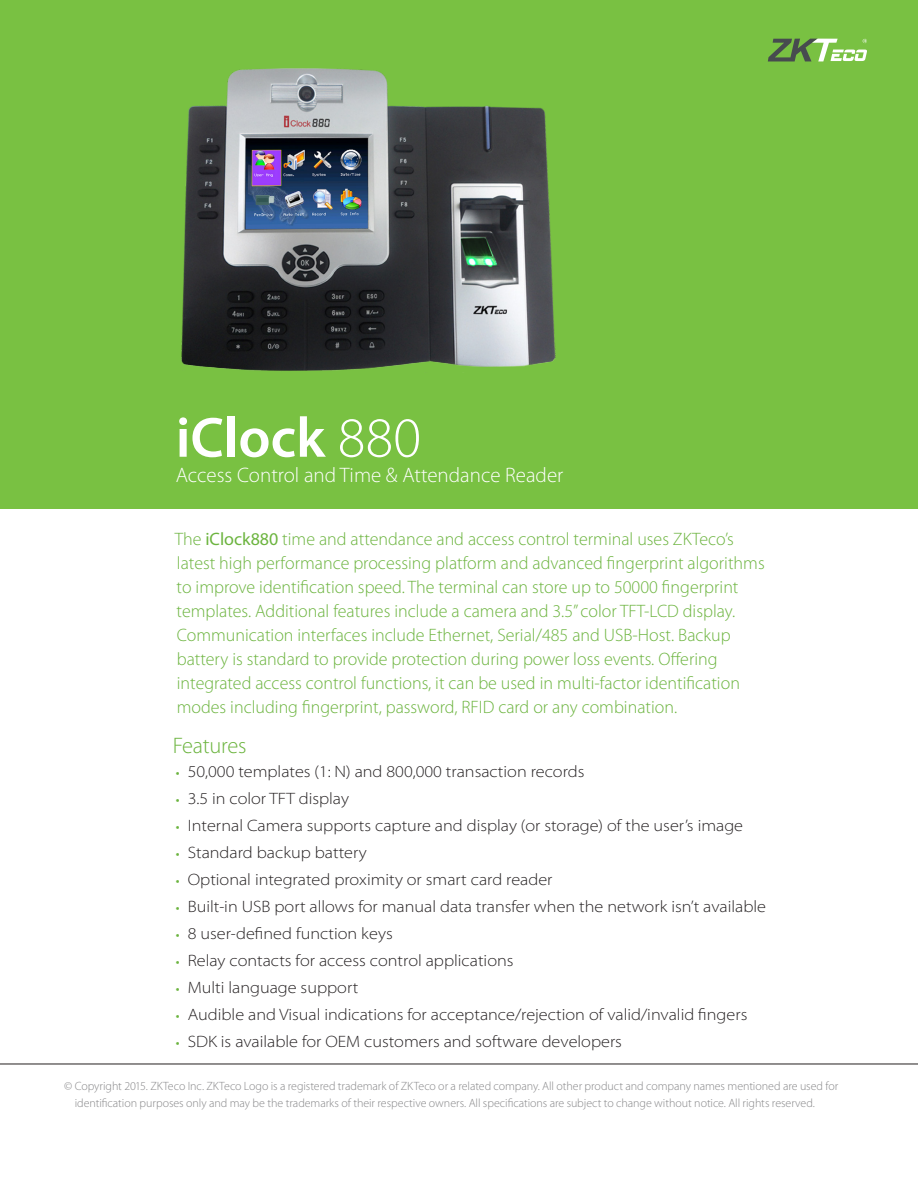
<style>
.page{position:relative;width:918px;height:1188px;background:#fff}
.page>*{position:absolute;margin:0;border:0;box-sizing:border-box;transform-origin:0 0}
.t1{font:600 57px "Myriad Pro";color:#fff}
.Features_Headline{font:300 22.5px "Myriad Pro";letter-spacing:-.01em;color:#6cb43f}
.t2{font:300 21px "Myriad Pro";color:#fff}
.INTRO{font:300 18px/24px "Myriad Pro";color:#6cb43f}
.t3{font:300 semi-expanded 16.5px "Myriad Pro";color:#231f20}
.SPEC_Copy{font:300 12px/16.5px "Myriad Pro";letter-spacing:-.005em;color:#878789}
.s1{font-weight:300}
.s2{font-weight:400}
.s3{font-weight:400;font-stretch:normal;font-size:13.5px;color:#6cb43f}
</style>
<div class="page">
<div style="left:0;top:0;width:918px;height:508px;background:#79c142"></div>
<img style="left:181px;top:68px;width:375px;height:303px">
<hr style="left:0;top:1064px;width:918px;height:1px;background:#231f20">
<svg style="left:768px;top:39px;width:99px;height:22px"></svg>
<p class="t1" style="left:176px;top:401px;width:247px">iClock <span class="s1">880</span></p>
<p class="t2" style="left:176px;top:462px;width:389px">Access Control and Time &amp; Attendance Reader</p>
<p class="INTRO" style="left:175px;top:526px;width:591px">The <span class="s2">iClock880</span> time and attendance and access control terminal uses ZKTeco’s latest high performance processing platform and advanced fingerprint algorithms to improve identification speed. The terminal can store up to 50000 fingerprint templates. Additional features include a camera and 3.5” color TFT-LCD display.<br>Communication interfaces include Ethernet, Serial/485 and USB-Host. Backup battery is standard to provide protection during power loss events. Offering integrated access control functions, it can be used in multi-factor identification modes including fingerprint, password, RFID card or any combination.</p>
<p class="Features_Headline" style="left:173px;top:732px;width:75px">Features</p>
<p class="t3" style="left:176px;top:762px;width:410px"><span class="s3">•</span> 50,000 templates (1: N) and 800,000 transaction records</p>
<p class="t3" style="left:176px;top:789px;width:175px"><span class="s3">•</span> 3.5 in color TFT display</p>
<p class="t3" style="left:176px;top:816px;width:569px"><span class="s3">•</span> Internal Camera supports capture and display (or storage) of the user’s image</p>
<p class="t3" style="left:176px;top:843px;width:192px"><span class="s3">•</span> Standard backup battery</p>
<p class="t3" style="left:176px;top:870px;width:378px"><span class="s3">•</span> Optional integrated proximity or smart card reader</p>
<p class="t3" style="left:176px;top:897px;width:592px"><span class="s3">•</span> Built-in USB port allows for manual data transfer when the network isn’t available</p>
<p class="t3" style="left:176px;top:924px;width:218px"><span class="s3">•</span> 8 user-defined function keys</p>
<p class="t3" style="left:176px;top:951px;width:339px"><span class="s3">•</span> Relay contacts for access control applications</p>
<p class="t3" style="left:176px;top:978px;width:184px"><span class="s3">•</span> Multi language support</p>
<p class="t3" style="left:176px;top:1005px;width:573px"><span class="s3">•</span> Audible and Visual indications for acceptance/rejection of valid/invalid fingers</p>
<p class="t3" style="left:176px;top:1032px;width:448px"><span class="s3">•</span> SDK is available for OEM customers and software developers</p>
<p class="SPEC_Copy" style="left:75px;top:1078px;width:765px;text-indent:-11px">© Copyright 2015. ZKTeco Inc. ZKTeco Logo is a registered trademark of ZKTeco or a related company. All other product and company names mentioned are used for identification purposes only and may be the trademarks of their respective owners. All specifications are subject to change without notice. All rights reserved.</p>
</div>
